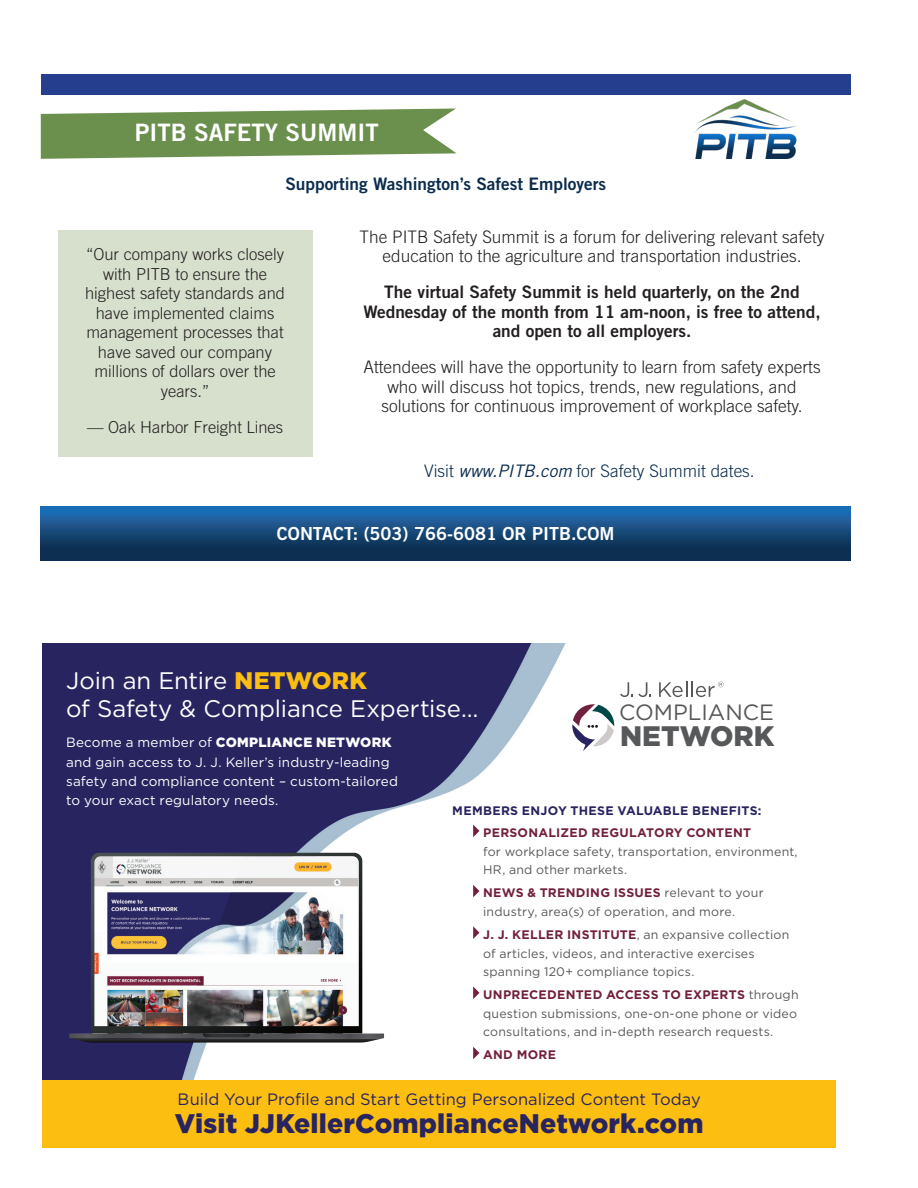
<style>
.page{position:relative;width:918px;height:1188px;background:#fff}
.page>*{position:absolute;margin:0;border:0;box-sizing:border-box;transform-origin:0 0}
.t1{font:900 28.2px "Gotham";color:#57585a}
.t2{font:900 26.85px "Gotham";letter-spacing:.005em;color:#282460}
.t3{font:24px "Trade Gothic LT Std Bd 2";color:#fff}
.t4{font:23.85px/28.3px "Gotham";letter-spacing:-.005em;color:#fff}
.t5{font:22.05px "Gotham";color:#57585a}
.t6{font:18px "Trade Gothic LT Std Bd 2";color:#fff}
.t7{font:300 17.25px/19.5px "Trade Gothic LT Std";color:#231f20;text-align:center}
.t8{font:17.25px/19.5px "Trade Gothic LT Std Bd 2";color:#231f20;text-align:center}
.t9{font:300 17.25px "Trade Gothic LT Std";color:#0b2c4d}
.t10{font:17.25px "Trade Gothic LT Std Bd 2";color:#0b2c4d}
.t11{font:300 16.5px/19.5px "Trade Gothic LT Std";color:#231f20;text-align:center}
.t12{font:16.5px "Gotham";color:#282460}
.t13{font:13.5px/19.5px "Gotham";letter-spacing:.01em;color:#fff}
.t14{font:12.45px/18.6px "Gotham";letter-spacing:.015em;color:#57585a}
.t15{font:700 12.45px "Gotham";letter-spacing:.02em;color:#72203e}
.t16{font:700 12.45px "Gotham";letter-spacing:.025em;color:#282460}
.s1{font-weight:400;font-style:italic}
.s2{font-weight:900;color:#fdbe12}
.s3{font-weight:900}
.s4{font-weight:700;color:#72203e}
</style>
<div class="page">
<img style="left:42px;top:644px;width:680px;height:436px">
<img style="left:91px;top:853px;width:271px;height:181px">
<hr style="left:69px;top:1034px;width:315px;height:4px;background:#464553">
<svg style="left:70px;top:1034px;width:314px;height:9px"></svg>
<hr style="left:132px;top:1034px;width:59px;height:4px;background:#56565a">
<hr style="left:289px;top:1034px;width:59px;height:4px;background:#56565a">
<hr style="left:351px;top:1034px;width:32px;height:4px;background:#56565a">
<hr style="left:71px;top:1034px;width:32px;height:4px;background:#56565a">
<div style="left:42px;top:1080px;width:794px;height:68px;background:#fdbe12"></div>
<svg style="left:473px;top:825px;width:6px;height:12px"></svg>
<svg style="left:473px;top:885px;width:6px;height:12px"></svg>
<svg style="left:473px;top:926px;width:6px;height:13px"></svg>
<svg style="left:473px;top:987px;width:6px;height:12px"></svg>
<svg style="left:473px;top:1047px;width:6px;height:12px"></svg>
<svg style="left:638px;top:682px;width:13px;height:15px"></svg>
<svg style="left:620px;top:682px;width:12px;height:15px"></svg>
<svg style="left:659px;top:682px;width:65px;height:15px"></svg>
<svg style="left:572px;top:704px;width:44px;height:47px"></svg>
<div style="left:58px;top:230px;width:254px;height:227px;background:#d6e0cd"></div>
<div style="left:41px;top:75px;width:810px;height:20px;background:#253f8e"></div>
<img style="left:695px;top:99px;width:102px;height:59px">
<svg style="left:41px;top:507px;width:810px;height:54px;background:#154879"></svg>
<svg style="left:41px;top:109px;width:416px;height:50px;background:#7f9e65"></svg>
<h3 class="t3" style="left:135px;top:118px;width:245px">PITB SAFETY SUMMIT</h3>
<h3 class="t10" style="left:285px;top:173px;width:322px">Supporting Washington’s Safest Employers</h3>
<h3 class="t7" style="left:360px;top:227px;width:466px">The PITB Safety Summit is a forum for delivering relevant safety education to the agriculture and transportation industries.</h3>
<h3 class="t8" style="left:363px;top:282px;width:459px">The virtual Safety Summit is held quarterly, on the 2nd<br>Wednesday of the month from 11 am-noon, is free to attend, and open to all employers.</h3>
<h3 class="t7" style="left:364px;top:357px;width:459px">Attendees will have the opportunity to learn from safety experts who will discuss hot topics, trends, new regulations, and solutions for continuous improvement of workplace safety.</h3>
<h3 class="t11" style="left:85px;top:244px;width:201px">“Our company works closely with PITB to ensure the highest safety standards and have implemented claims management processes that have saved our company millions of dollars over the years.”</h3>
<h3 class="t11" style="left:87px;top:417px;width:198px">— Oak Harbor Freight Lines</h3>
<h3 class="t9" style="left:424px;top:460px;width:332px">Visit <span class="s1">www.PITB.com</span> for Safety Summit dates.</h3>
<h3 class="t6" style="left:277px;top:523px;width:339px">CONTACT: (503) 766-6081 OR PITB.COM</h3>
<h3 class="t4" style="left:66px;top:666px;width:414px">Join an Entire <span class="s2">NETWORK<br></span>of Safety &amp; Compliance Expertise…</h3>
<p class="t13" style="left:66px;top:732px;width:334px">Become a member of <span class="s3">COMPLIANCE NETWORK </span>and gain access to J. J. Keller’s industry-leading safety and compliance content – custom-tailored to your exact regulatory needs.</p>
<h3 class="t5" style="left:619px;top:699px;width:156px">COMPLIANCE</h3>
<h1 class="t1" style="left:620px;top:716px;width:156px">NETWORK</h1>
<p class="t16" style="left:452px;top:803px;width:311px">MEMBERS ENJOY THESE VALUABLE BENEFITS:</p>
<p class="t15" style="left:483px;top:825px;width:269px">PERSONALIZED REGULATORY CONTENT</p>
<p class="t14" style="left:483px;top:842px;width:316px">for workplace safety, transportation, environment,<br>HR, and other markets.</p>
<p class="t14" style="left:483px;top:883px;width:282px"><span class="s4">NEWS &amp; TRENDING ISSUES</span> relevant to your industry, area(s) of operation, and more.</p>
<p class="t14" style="left:483px;top:925px;width:308px"><span class="s4">J. J. KELLER INSTITUTE</span>, an expansive collection of articles, videos, and interactive exercises spanning 120+ compliance topics.</p>
<p class="t14" style="left:483px;top:985px;width:317px"><span class="s4">UNPRECEDENTED ACCESS TO EXPERTS</span> through question submissions, one-on-one phone or video consultations, and in-depth research requests.</p>
<p class="t15" style="left:483px;top:1047px;width:74px">AND MORE</p>
<h3 class="t12" style="left:178px;top:1088px;width:525px">Build Your Profile and Start Getting Personalized Content Today</h3>
<h2 class="t2" style="left:175px;top:1105px;width:530px">Visit JJKellerComplianceNetwork.com</h2>
</div>
